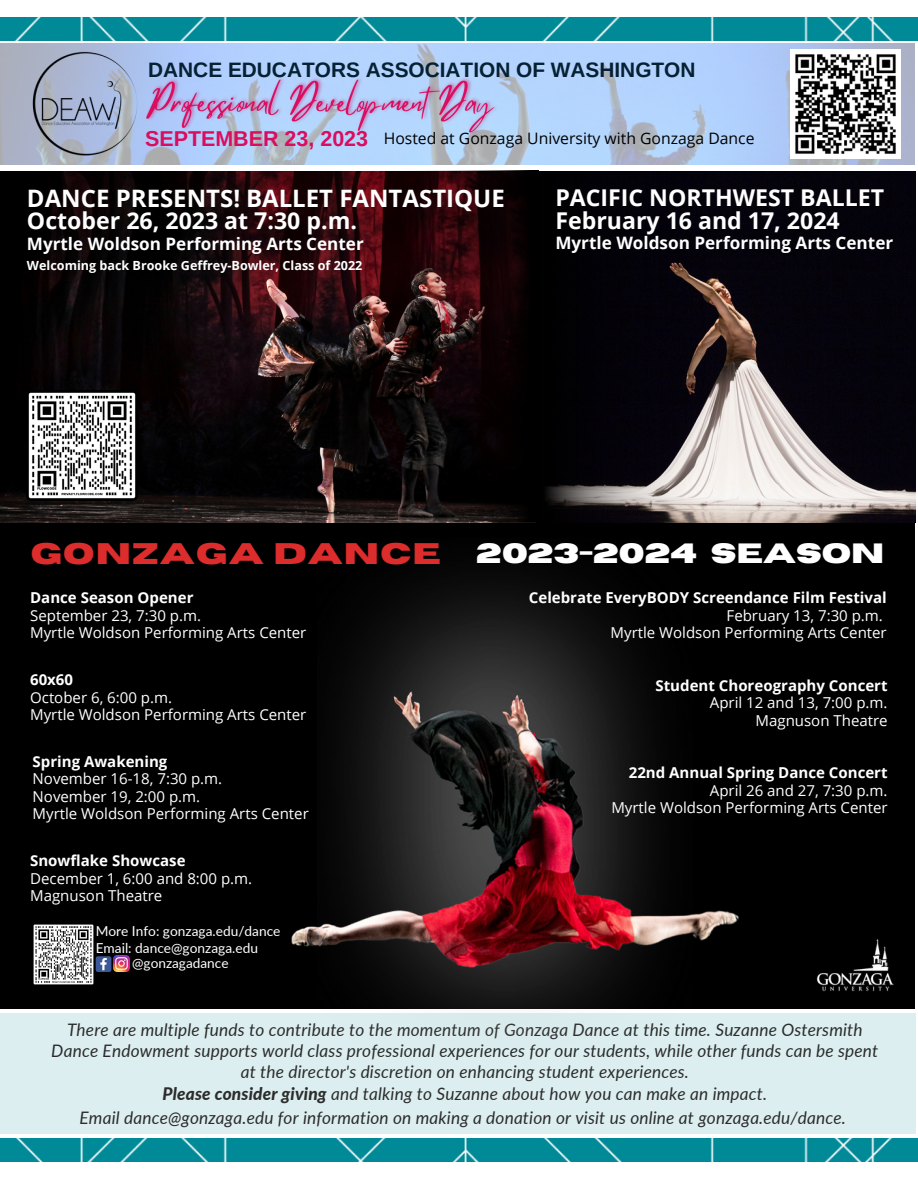
<style>
.page{position:relative;width:918px;height:1188px;background:#fff}
.page>*{position:absolute;margin:0;border:0;box-sizing:border-box;transform-origin:0 0}
.t1{font:700 29.55px "Horizon";letter-spacing:.04em;color:#dd2c2c}
.t2{font:700 27.75px "Horizon";color:#fff}
.t3{font:700 24px "Open Sans";color:#fff}
.t4{font:700 23.1px "Open Sans";color:#fff}
.t5{font:700 21.45px "Arimo";color:#da0d5e}
.t6{font:700 20.85px "Arimo";color:#062133}
.t7{font:italic 17.25px/21.5px "Lato";letter-spacing:.01em;color:#2c2c2c;text-align:center}
.t8{font:700 17.1px "Open Sans";color:#fff}
.t9{font:15.75px "Open Sans";color:#000}
.t10{font:15px "Open Sans";color:#fff}
.t11{font:700 15px "Open Sans";color:#fff}
.t12{font:13.65px "Lato";color:#fff}
.t13{font:700 12.6px "Open Sans";color:#fff}
.s1{font-weight:800}
</style>
<div class="page">
<img style="left:0;top:1138px;width:918px;height:24px">
<img style="left:0;top:18px;width:918px;height:22px">
<div style="left:0;top:1013px;width:915px;height:120px;background:#dceef0"></div>
<div style="left:0;top:522px;width:915px;height:486px;background:#000"></div>
<img style="left:705px;top:171px;width:210px;height:351px">
<img style="left:0;top:171px;width:705px;height:351px">
<img style="left:367px;top:171px;width:171px;height:351px">
<img style="left:0;top:43px;width:915px;height:122px">
<img style="left:317px;top:539px;width:376px;height:470px">
<img style="left:799px;top:921px;width:99px;height:76px">
<img style="left:245px;top:663px;width:520px;height:321px">
<img style="left:33px;top:923px;width:61px;height:62px">
<img style="left:24px;top:49px;width:121px;height:116px">
<img style="left:791px;top:49px;width:109px;height:109px">
<img style="left:27px;top:390px;width:110px;height:110px">
<img style="left:114px;top:956px;width:16px;height:16px">
<svg style="left:96px;top:956px;width:15px;height:16px"></svg>
<img style="left:143px;top:74px;width:359px;height:63px">
<p class="t6" style="left:148px;top:58px;width:549px">DANCE EDUCATORS ASSOCIATION OF WASHINGTON</p>
<p class="t5" style="left:145px;top:127px;width:225px">SEPTEMBER 23, 2023</p>
<p class="t9" style="left:384px;top:127px;width:372px">Hosted at Gonzaga University with Gonzaga Dance</p>
<p class="t3" style="left:27px;top:181px;width:479px">DANCE PRESENTS! BALLET FANTASTIQUE</p>
<p class="t4" style="left:555px;top:181px;width:330px">PACIFIC NORTHWEST BALLET</p>
<p class="t4" style="left:555px;top:204px;width:286px">February 16 and 17, 2024</p>
<p class="t4" style="left:27px;top:205px;width:332px">October 26, 2023 at 7:30 p.m.</p>
<p class="t8" style="left:27px;top:232px;width:338px">Myrtle Woldson Performing Arts Center</p>
<p class="t8" style="left:555px;top:231px;width:339px">Myrtle Woldson Performing Arts Center</p>
<p class="t13" style="left:27px;top:257px;width:337px">Welcoming back Brooke Geffrey-Bowler, Class of 2022</p>
<p class="t1" style="left:31px;top:539px;width:412px">GONZAGA DANCE</p>
<p class="t11" style="left:30px;top:587px;width:165px">Dance Season Opener</p>
<p class="t10" style="left:30px;top:605px;width:172px">September 23, 7:30 p.m.</p>
<p class="t10" style="left:30px;top:622px;width:278px">Myrtle Woldson Performing Arts Center</p>
<p class="t11" style="left:30px;top:669px;width:44px">60x60</p>
<p class="t10" style="left:30px;top:687px;width:143px">October 6, 6:00 p.m.</p>
<p class="t10" style="left:30px;top:704px;width:278px">Myrtle Woldson Performing Arts Center</p>
<p class="t11" style="left:33px;top:751px;width:136px">Spring Awakening</p>
<p class="t10" style="left:33px;top:768px;width:191px">November 16-18, 7:30 p.m.</p>
<p class="t10" style="left:33px;top:786px;width:169px">November 19, 2:00 p.m.</p>
<p class="t10" style="left:33px;top:803px;width:278px">Myrtle Woldson Performing Arts Center</p>
<p class="t11" style="left:30px;top:850px;width:157px">Snowflake Showcase</p>
<p class="t10" style="left:30px;top:868px;width:224px">December 1, 6:00 and 8:00 p.m.</p>
<p class="t10" style="left:30px;top:885px;width:134px">Magnuson Theatre</p>
<p class="t12" style="left:96px;top:922px;width:186px">More Info: gonzaga.edu/dance</p>
<p class="t12" style="left:96px;top:939px;width:164px">Email: dance@gonzaga.edu</p>
<p class="t12" style="left:132px;top:954px;width:98px">@gonzagadance</p>
<p class="t2" style="left:476px;top:540px;width:410px">2023-2024 SEASON</p>
<p class="t11" style="left:529px;top:587px;width:359px">Celebrate EveryBODY Screendance Film Festival</p>
<p class="t10" style="left:727px;top:605px;width:158px">February 13, 7:30 p.m.</p>
<p class="t10" style="left:611px;top:622px;width:278px">Myrtle Woldson Performing Arts Center</p>
<p class="t11" style="left:656px;top:675px;width:234px">Student Choreography Concert</p>
<p class="t10" style="left:710px;top:692px;width:179px">April 12 and 13, 7:00 p.m.</p>
<p class="t10" style="left:756px;top:710px;width:134px">Magnuson Theatre</p>
<p class="t11" style="left:629px;top:762px;width:260px">22nd Annual Spring Dance Concert</p>
<p class="t10" style="left:710px;top:780px;width:179px">April 26 and 27, 7:30 p.m.</p>
<p class="t10" style="left:611px;top:797px;width:278px">Myrtle Woldson Performing Arts Center</p>
<p class="t7" style="left:51px;top:1018px;width:829px">There are multiple funds to contribute to the momentum of Gonzaga Dance at this time. Suzanne Ostersmith<br>Dance Endowment supports world class professional experiences for our students, while other funds can be spent at the director's discretion on enhancing student experiences.</p>
<p class="t7" style="left:163px;top:1082px;width:606px"><span class="s1">Please consider giving</span> and talking to Suzanne about how you can make an impact.</p>
<p class="t7" style="left:79px;top:1107px;width:768px">Email dance@gonzaga.edu for information on making a donation or visit us online at gonzaga.edu/dance.</p>
</div>
